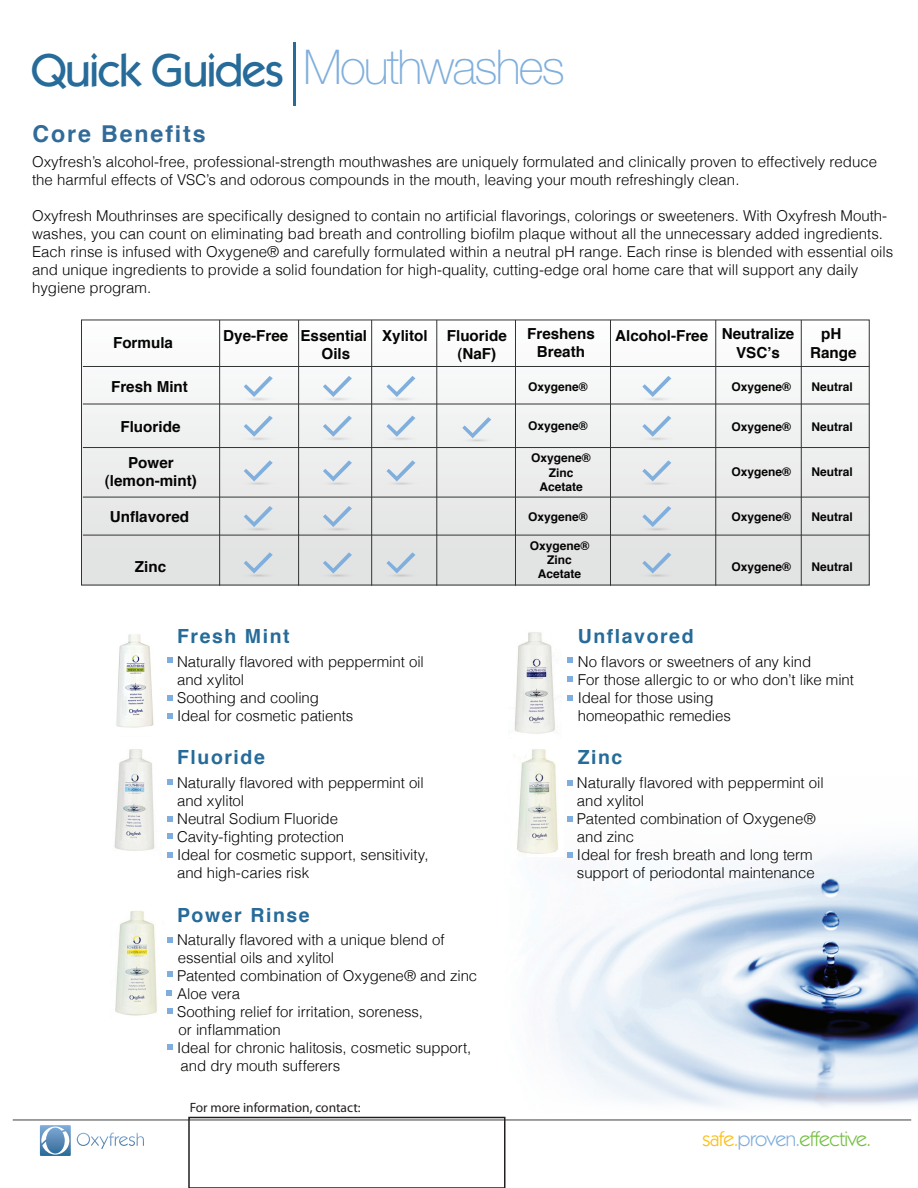
<style>
.page{position:relative;width:918px;height:1188px;background:#fff}
.page>*{position:absolute;margin:0;border:0;box-sizing:border-box;transform-origin:0 0}
.t1{font:500 46.35px "Itc Kabel";letter-spacing:-.04em;color:#266b99}
.t2{font:700 23.25px "Helvetica";letter-spacing:.08em;color:#306b99}
.t3{font:20.85px "Kabel IT Cby BT";letter-spacing:-.025em;color:#74bf43}
.t4{font:700 19.5px "Helvetica";letter-spacing:.08em;color:#266b99}
.t5{font:700 15.15px/18.3px "Helvetica";color:#040503;text-align:center}
.t6{font:300 15px/18px "Helvetica";color:#040503}
.t7{font:13.5px "Myriad Pro";color:#231f20}
.t8{font:700 12px/14.4px "Helvetica";color:#040503;text-align:center}
.s1{font-family:"Helvetica Neue LT Std";font-weight:100;font-size:48px;color:#80afdd}
.s2{color:#fdbe12}
.s3{color:#80aedc}
</style>
<div class="page">
<img style="left:529px;top:864px;width:389px;height:166px">
<svg style="left:494px;top:1030px;width:424px;height:89px"></svg>
<div style="left:482px;top:760px;width:150px;height:108px;background:#fff"></div>
<hr style="left:293px;top:42px;width:2px;height:64px;background:#266b99">
<img style="left:116px;top:634px;width:38px;height:94px">
<img style="left:115px;top:911px;width:42px;height:105px">
<img style="left:114px;top:749px;width:41px;height:102px">
<div style="left:81px;top:320px;width:788px;height:265px;background:linear-gradient(to bottom,#fdfefe,#dcdddd)"></div>
<hr style="left:219px;top:320px;width:1px;height:266px;background:#333434">
<hr style="left:298px;top:320px;width:1px;height:266px;background:#333434">
<hr style="left:371px;top:320px;width:1px;height:266px;background:#333434">
<hr style="left:437px;top:320px;width:1px;height:266px;background:#333434">
<hr style="left:515px;top:320px;width:1px;height:266px;background:#333434">
<hr style="left:610px;top:320px;width:1px;height:266px;background:#333434">
<hr style="left:716px;top:320px;width:1px;height:266px;background:#333434">
<hr style="left:801px;top:320px;width:1px;height:266px;background:#333434">
<hr style="left:83px;top:366px;width:786px;height:1px;background:#333434">
<hr style="left:83px;top:404px;width:786px;height:1px;background:#333434">
<hr style="left:83px;top:447px;width:786px;height:1px;background:#333434">
<hr style="left:83px;top:497px;width:786px;height:1px;background:#333434">
<hr style="left:83px;top:535px;width:786px;height:1px;background:#333434">
<svg style="left:240px;top:396px;width:36px;height:5px"></svg>
<svg style="left:244px;top:376px;width:29px;height:21px"></svg>
<svg style="left:240px;top:436px;width:36px;height:5px"></svg>
<svg style="left:244px;top:416px;width:29px;height:21px"></svg>
<svg style="left:240px;top:480px;width:36px;height:6px"></svg>
<svg style="left:244px;top:460px;width:29px;height:21px"></svg>
<svg style="left:240px;top:526px;width:36px;height:5px"></svg>
<svg style="left:244px;top:506px;width:29px;height:21px"></svg>
<svg style="left:240px;top:572px;width:36px;height:6px"></svg>
<svg style="left:244px;top:552px;width:29px;height:21px"></svg>
<svg style="left:319px;top:396px;width:36px;height:5px"></svg>
<svg style="left:323px;top:376px;width:29px;height:21px"></svg>
<svg style="left:319px;top:436px;width:36px;height:5px"></svg>
<svg style="left:323px;top:416px;width:29px;height:21px"></svg>
<svg style="left:319px;top:480px;width:36px;height:6px"></svg>
<svg style="left:323px;top:460px;width:29px;height:21px"></svg>
<svg style="left:319px;top:526px;width:36px;height:5px"></svg>
<svg style="left:323px;top:506px;width:29px;height:21px"></svg>
<svg style="left:319px;top:572px;width:36px;height:6px"></svg>
<svg style="left:323px;top:552px;width:29px;height:21px"></svg>
<svg style="left:459px;top:437px;width:36px;height:5px"></svg>
<svg style="left:462px;top:417px;width:29px;height:21px"></svg>
<svg style="left:639px;top:396px;width:36px;height:5px"></svg>
<svg style="left:642px;top:376px;width:29px;height:21px"></svg>
<svg style="left:639px;top:436px;width:36px;height:5px"></svg>
<svg style="left:642px;top:416px;width:29px;height:21px"></svg>
<svg style="left:639px;top:480px;width:36px;height:6px"></svg>
<svg style="left:642px;top:460px;width:29px;height:21px"></svg>
<svg style="left:639px;top:526px;width:36px;height:5px"></svg>
<svg style="left:642px;top:506px;width:29px;height:21px"></svg>
<svg style="left:639px;top:572px;width:36px;height:6px"></svg>
<svg style="left:642px;top:552px;width:29px;height:21px"></svg>
<svg style="left:383px;top:396px;width:36px;height:5px"></svg>
<svg style="left:386px;top:376px;width:29px;height:21px"></svg>
<svg style="left:383px;top:436px;width:36px;height:5px"></svg>
<svg style="left:386px;top:416px;width:29px;height:21px"></svg>
<svg style="left:383px;top:480px;width:36px;height:6px"></svg>
<svg style="left:386px;top:460px;width:29px;height:21px"></svg>
<svg style="left:383px;top:572px;width:36px;height:6px"></svg>
<svg style="left:386px;top:552px;width:29px;height:21px"></svg>
<svg style="left:77px;top:1133px;width:67px;height:16px"></svg>
<svg style="left:40px;top:1125px;width:31px;height:31px"></svg>
<hr style="left:13px;top:1120px;width:898px;height:1px;background:#3e3e3f">
<svg style="left:167px;top:657px;width:6px;height:6px"></svg>
<svg style="left:167px;top:695px;width:6px;height:6px"></svg>
<svg style="left:167px;top:713px;width:6px;height:6px"></svg>
<svg style="left:167px;top:779px;width:6px;height:6px"></svg>
<svg style="left:167px;top:816px;width:6px;height:6px"></svg>
<svg style="left:167px;top:833px;width:6px;height:6px"></svg>
<svg style="left:167px;top:852px;width:6px;height:6px"></svg>
<svg style="left:167px;top:937px;width:6px;height:5px"></svg>
<svg style="left:167px;top:1044px;width:6px;height:6px"></svg>
<svg style="left:167px;top:1008px;width:6px;height:6px"></svg>
<svg style="left:166px;top:990px;width:6px;height:6px"></svg>
<svg style="left:167px;top:971px;width:6px;height:6px"></svg>
<svg style="left:567px;top:657px;width:6px;height:6px"></svg>
<svg style="left:567px;top:676px;width:6px;height:6px"></svg>
<svg style="left:567px;top:695px;width:6px;height:6px"></svg>
<img style="left:514px;top:632px;width:41px;height:102px">
<svg style="left:567px;top:780px;width:6px;height:6px"></svg>
<svg style="left:567px;top:816px;width:6px;height:6px"></svg>
<svg style="left:567px;top:852px;width:6px;height:6px"></svg>
<img style="left:517px;top:749px;width:41px;height:105px">
<div style="left:188px;top:1117px;width:317px;height:71px;border:2px solid #231f20"></div>
<h1 class="t1" style="left:31px;top:43px;width:535px">Quick Guides <span class="s1">Mouthwashes</span></h1>
<h2 class="t2" style="left:33px;top:115px;width:175px">Core Benefits</h2>
<p class="t6" style="left:32px;top:152px;width:847px">Oxyfresh’s alcohol-free, professional-strength mouthwashes are uniquely formulated and clinically proven to effectively reduce the harmful effects of VSC’s and odorous compounds in the mouth, leaving your mouth refreshingly clean.</p>
<p class="t6" style="left:32px;top:206px;width:863px">Oxyfresh Mouthrinses are specifically designed to contain no artificial flavorings, colorings or sweeteners. With Oxyfresh Mouth&shy;washes, you can count on eliminating bad breath and controlling biofilm plaque without all the unnecessary added ingredients.<br>Each rinse is infused with Oxygene® and carefully formulated within a neutral pH range. Each rinse is blended with essential oils and unique ingredients to provide a solid foundation for high-quality, cutting-edge oral home care that will support any daily hygiene program.</p>
<p class="t5" style="left:113px;top:334px;width:61px">Formula</p>
<p class="t5" style="left:111px;top:378px;width:78px">Fresh Mint</p>
<p class="t5" style="left:120px;top:418px;width:61px">Fluoride</p>
<p class="t5" style="left:105px;top:453px;width:94px">Power (lemon-mint)</p>
<p class="t5" style="left:110px;top:508px;width:81px">Unflavored</p>
<p class="t5" style="left:135px;top:557px;width:33px">Zinc</p>
<p class="t5" style="left:322px;top:327px;width:47px;text-align:left;text-indent:-98px">Dye-Free Essential<br>Oils</p>
<p class="t5" style="left:527px;top:325px;width:69px">Freshens<br>Breath</p>
<p class="t8" style="left:528px;top:379px;width:61px">Oxygene®</p>
<p class="t8" style="left:528px;top:419px;width:61px">Oxygene®</p>
<p class="t8" style="left:531px;top:451px;width:61px">Oxygene®<br>Zinc<br>Acetate</p>
<p class="t5" style="left:447px;top:327px;width:61px">Fluoride (NaF)</p>
<p class="t5" style="left:382px;top:327px;width:47px">Xylitol</p>
<p class="t5" style="left:615px;top:327px;width:94px">Alcohol-Free</p>
<p class="t8" style="left:528px;top:509px;width:61px">Oxygene®</p>
<p class="t8" style="left:530px;top:538px;width:61px">Oxygene®<br>Zinc<br>Acetate</p>
<p class="t5" style="left:722px;top:325px;width:74px">Neutralize<br>VSC’s</p>
<p class="t8" style="left:732px;top:380px;width:61px">Oxygene®</p>
<p class="t8" style="left:732px;top:420px;width:61px">Oxygene®</p>
<p class="t8" style="left:732px;top:464px;width:61px">Oxygene®</p>
<p class="t8" style="left:732px;top:510px;width:61px">Oxygene®</p>
<p class="t8" style="left:732px;top:559px;width:61px">Oxygene®</p>
<p class="t5" style="left:810px;top:325px;width:48px">pH<br>Range</p>
<p class="t8" style="left:811px;top:380px;width:43px">Neutral</p>
<p class="t8" style="left:811px;top:420px;width:43px">Neutral</p>
<p class="t8" style="left:811px;top:464px;width:43px">Neutral</p>
<p class="t8" style="left:811px;top:510px;width:43px">Neutral</p>
<p class="t8" style="left:811px;top:559px;width:43px">Neutral</p>
<h3 class="t4" style="left:177px;top:621px;width:114px">Fresh Mint</h3>
<h3 class="t4" style="left:578px;top:621px;width:117px">Unflavored</h3>
<p class="t6" style="left:177px;top:652px;width:248px">Naturally flavored with peppermint oil and xylitol<br>Soothing and cooling<br>Ideal for cosmetic patients</p>
<h3 class="t4" style="left:177px;top:741px;width:89px">Fluoride</h3>
<p class="t6" style="left:578px;top:652px;width:278px">No flavors or sweetners of any kind<br>For those allergic to or who don’t like mint<br>Ideal for those using<br>homeopathic remedies</p>
<h3 class="t4" style="left:578px;top:741px;width:46px">Zinc</h3>
<p class="t6" style="left:177px;top:774px;width:253px">Naturally flavored with peppermint oil and xylitol<br>Neutral Sodium Fluoride<br>Cavity-fighting protection<br>Ideal for cosmetic support, sensitivity, and high-caries risk</p>
<p class="t6" style="left:577px;top:774px;width:248px">Naturally flavored with peppermint oil and xylitol<br>Patented combination of Oxygene® and zinc<br>Ideal for fresh breath and long term support of periodontal maintenance</p>
<h3 class="t4" style="left:177px;top:899px;width:134px">Power Rinse</h3>
<p class="t6" style="left:177px;top:930px;width:302px">Naturally flavored with a unique blend of essential oils and xylitol<br>Patented combination of Oxygene® and zinc<br>Aloe vera<br>Soothing relief for irritation, soreness,<br>or inflammation<br>Ideal for chronic halitosis, cosmetic support, and dry mouth sufferers</p>
<p class="t7" style="left:190px;top:1099px;width:172px">For more information, contact:</p>
<h3 class="t3" style="left:703px;top:1126px;width:170px"><span class="s2">safe.</span><span class="s3">proven.</span>effective.</h3>
</div>
